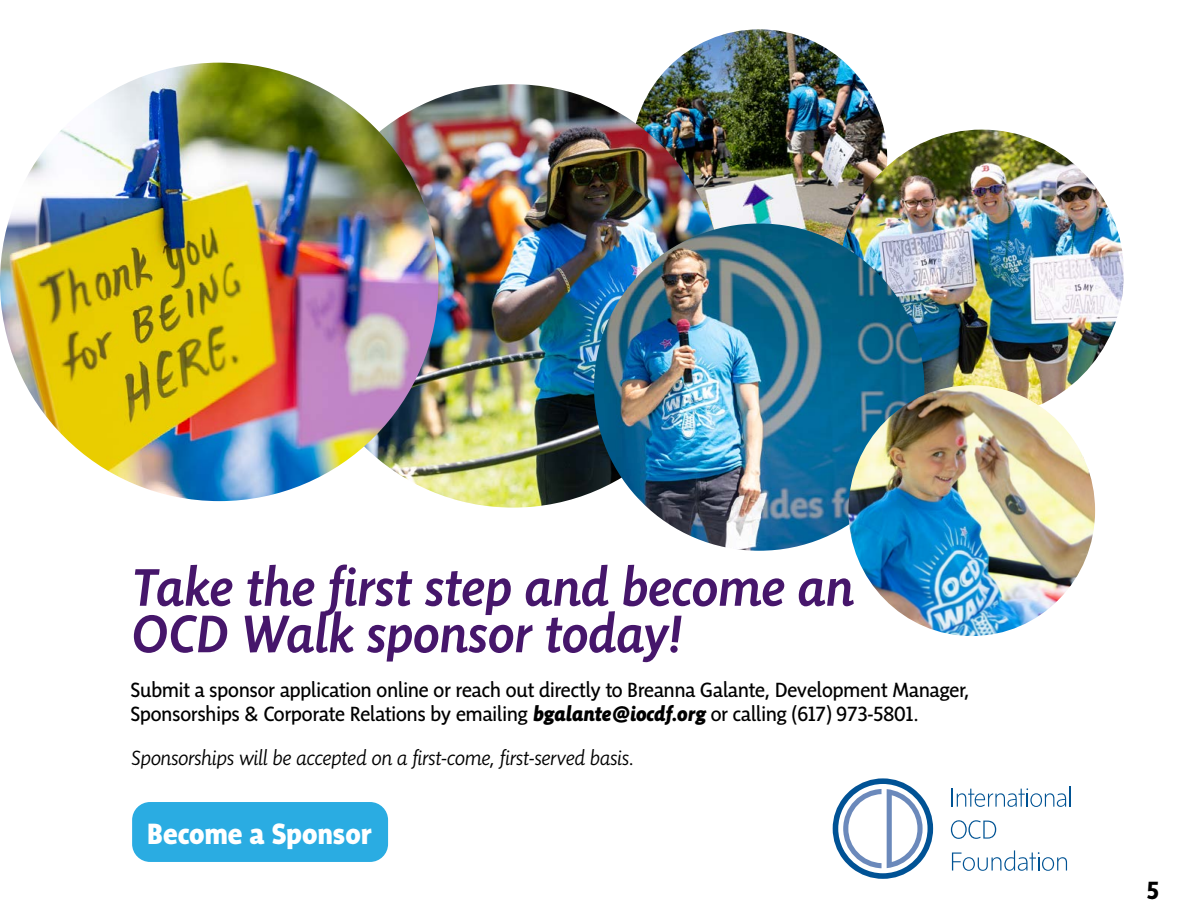
<style>
.page{position:relative;width:1188px;height:918px;background:#fff}
.page>*{position:absolute;margin:0;border:0;box-sizing:border-box;transform-origin:0 0}
.t1{font:italic 500 54px/46.5px "Sensibility";color:#46166b}
.t2{font:800 30px "Sensibility";color:#fff}
.t3{font:700 25.5px "Sensibility";color:#000}
.t4{font:21px/24px "Sensibility";color:#000}
.t5{font:italic 300 21px "Sensibility";color:#000}
.s1{font-weight:800;font-style:italic}
</style>
<div class="page">
<div style="left:132px;top:802px;width:256px;height:60px;background:#2aace2;border-radius:18px"></div>
<svg style="left:952px;top:787px;width:119px;height:20px"></svg>
<svg style="left:951px;top:820px;width:45px;height:19px"></svg>
<svg style="left:952px;top:850px;width:115px;height:21px"></svg>
<svg style="left:833px;top:778px;width:100px;height:101px"></svg>
<img style="left:636px;top:29px;width:248px;height:195px">
<img style="left:840px;top:130px;width:284px;height:255px">
<img style="left:301px;top:84px;width:424px;height:424px;border-radius:212px">
<img style="left:594px;top:224px;width:330px;height:327px">
<img style="left:0;top:63px;width:438px;height:438px;border-radius:219px">
<img style="left:848px;top:385px;width:247px;height:251px">
<h1 class="t1" style="left:131px;top:563px;width:724px">Take the first step and become an<br>OCD Walk sponsor today!</h1>
<p class="t4" style="left:131px;top:677px;width:840px">Submit a sponsor application online or reach out directly to Breanna Galante, Development Manager,<br>Sponsorships &amp; Corporate Relations by emailing <span class="s1">bgalante@iocdf.org</span> or calling (617) 973-5801.</p>
<p class="t5" style="left:131px;top:746px;width:505px">Sponsorships will be accepted on a first-come, first-served basis.</p>
<h2 class="t2" style="left:148px;top:816px;width:225px">Become a Sponsor</h2>
<p class="t3" style="left:1147px;top:875px;width:14px">5</p>
</div>
